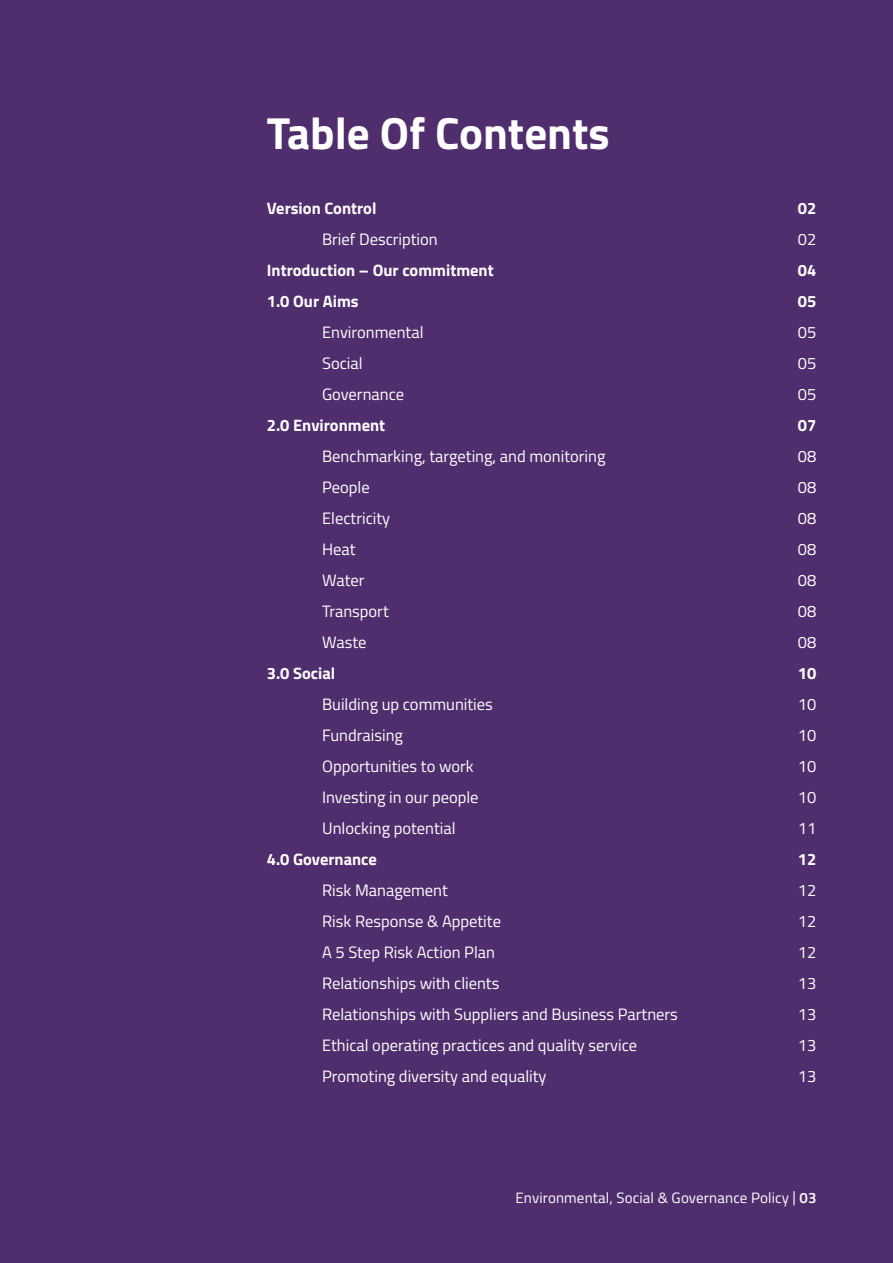
<style>
.page{position:relative;width:893px;height:1263px;background:#502d6d}
.page>*{position:absolute;margin:0;border:0;box-sizing:border-box;transform-origin:0 0}
.t1{font:700 45px "Titillium";color:#fff}
.t2{font:16.5px "Titillium";color:#fff}
.t3{font:700 16.5px "Titillium";color:#fff}
.t4{font:15px "Titillium";letter-spacing:.01em;color:#fff}
.s1{font-weight:600}
</style>
<div class="page">
<h1 class="t1" style="left:267px;top:98px;width:344px">Table Of Contents</h1>
<p class="t3" style="left:267px;top:195px;width:111px">Version Control</p>
<p class="t3" style="left:798px;top:195px;width:20px">02</p>
<p class="t2" style="left:322px;top:227px;width:117px">Brief Description</p>
<p class="t2" style="left:798px;top:227px;width:20px">02</p>
<p class="t3" style="left:267px;top:257px;width:228px">Introduction – Our commitment</p>
<p class="t3" style="left:798px;top:257px;width:20px">04</p>
<p class="t3" style="left:267px;top:288px;width:93px">1.0 Our Aims</p>
<p class="t3" style="left:798px;top:288px;width:20px">05</p>
<p class="t2" style="left:322px;top:320px;width:103px">Environmental</p>
<p class="t2" style="left:798px;top:320px;width:20px">05</p>
<p class="t2" style="left:322px;top:351px;width:42px">Social</p>
<p class="t2" style="left:798px;top:351px;width:20px">05</p>
<p class="t2" style="left:322px;top:382px;width:83px">Governance</p>
<p class="t2" style="left:798px;top:382px;width:20px">05</p>
<p class="t3" style="left:267px;top:412px;width:120px">2.0 Environment</p>
<p class="t3" style="left:798px;top:412px;width:20px">07</p>
<p class="t2" style="left:322px;top:444px;width:285px">Benchmarking, targeting, and monitoring</p>
<p class="t2" style="left:798px;top:444px;width:20px">08</p>
<p class="t2" style="left:322px;top:475px;width:49px">People</p>
<p class="t2" style="left:798px;top:475px;width:20px">08</p>
<p class="t2" style="left:322px;top:506px;width:70px">Electricity</p>
<p class="t2" style="left:798px;top:506px;width:20px">08</p>
<p class="t2" style="left:322px;top:537px;width:35px">Heat</p>
<p class="t2" style="left:798px;top:537px;width:20px">08</p>
<p class="t2" style="left:322px;top:568px;width:44px">Water</p>
<p class="t2" style="left:798px;top:568px;width:20px">08</p>
<p class="t2" style="left:322px;top:599px;width:68px">Transport</p>
<p class="t2" style="left:798px;top:599px;width:20px">08</p>
<p class="t2" style="left:322px;top:630px;width:46px">Waste</p>
<p class="t2" style="left:798px;top:630px;width:20px">08</p>
<p class="t3" style="left:267px;top:660px;width:70px">3.0 Social</p>
<p class="t3" style="left:798px;top:660px;width:20px">10</p>
<p class="t2" style="left:322px;top:692px;width:172px">Building up communities</p>
<p class="t2" style="left:798px;top:692px;width:20px">10</p>
<p class="t2" style="left:322px;top:723px;width:82px">Fundraising</p>
<p class="t2" style="left:798px;top:723px;width:20px">10</p>
<p class="t2" style="left:322px;top:754px;width:153px">Opportunities to work</p>
<p class="t2" style="left:798px;top:754px;width:20px">10</p>
<p class="t2" style="left:322px;top:785px;width:158px">Investing in our people</p>
<p class="t2" style="left:798px;top:785px;width:20px">10</p>
<p class="t2" style="left:322px;top:816px;width:135px">Unlocking potential</p>
<p class="t2" style="left:798px;top:816px;width:20px">11</p>
<p class="t3" style="left:267px;top:846px;width:112px">4.0 Governance</p>
<p class="t3" style="left:798px;top:846px;width:20px">12</p>
<p class="t2" style="left:322px;top:878px;width:127px">Risk Management</p>
<p class="t2" style="left:798px;top:878px;width:20px">12</p>
<p class="t2" style="left:322px;top:909px;width:180px">Risk Response &amp; Appetite</p>
<p class="t2" style="left:798px;top:909px;width:20px">12</p>
<p class="t2" style="left:322px;top:940px;width:174px">A 5 Step Risk Action Plan</p>
<p class="t2" style="left:798px;top:940px;width:20px">12</p>
<p class="t2" style="left:322px;top:971px;width:179px">Relationships with clients</p>
<p class="t2" style="left:798px;top:971px;width:20px">13</p>
<p class="t2" style="left:322px;top:1002px;width:357px">Relationships with Suppliers and Business Partners</p>
<p class="t2" style="left:798px;top:1002px;width:20px">13</p>
<p class="t2" style="left:322px;top:1033px;width:316px">Ethical operating practices and quality service</p>
<p class="t2" style="left:798px;top:1033px;width:20px">13</p>
<p class="t2" style="left:322px;top:1064px;width:226px">Promoting diversity and equality</p>
<p class="t2" style="left:798px;top:1064px;width:20px">13</p>
<p class="t4" style="left:515px;top:1187px;width:302px">Environmental, Social &amp; Governance Policy | <span class="s1">03</span></p>
</div>
